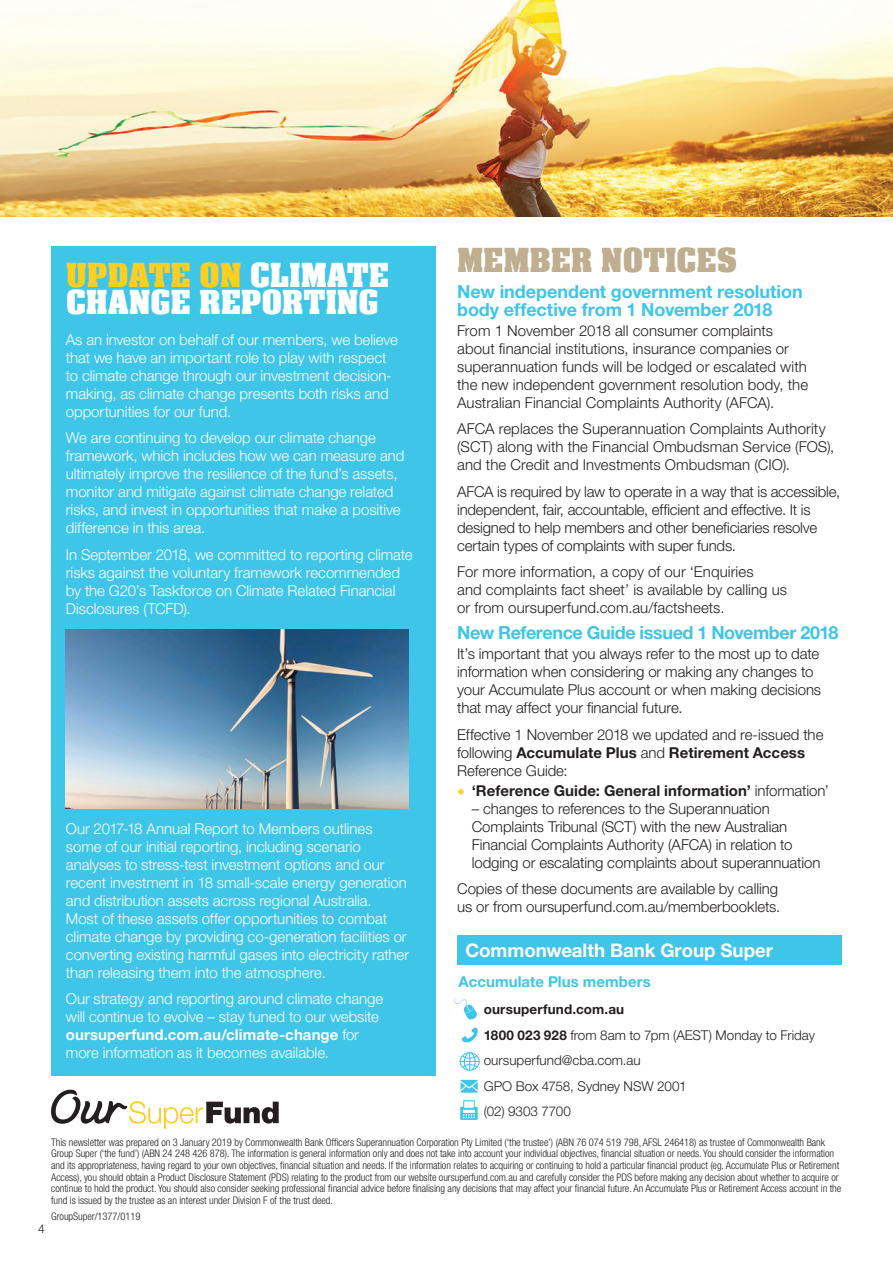
<style>
.page{position:relative;width:893px;height:1263px;background:#fff}
.page>*{position:absolute;margin:0;border:0;box-sizing:border-box;transform-origin:0 0}
.Body_text{font:700 36px/27.8px "Neue Aachen Pro";letter-spacing:-.01em;color:#fff}
.Body_text-2{font:700 36px "Neue Aachen Pro";letter-spacing:-.01em;color:#bfae8f}
.Sunhead_L3_Black{font:700 18.75px "Helvetica Neue LT Std";letter-spacing:-.005em;color:#fff}
.Subhead_Bold{font:700 18px/18px "Helvetica Neue LT Std";letter-spacing:-.005em;color:#3fc5e8}
.Subhead_Bold-2{font:700 18px "Helvetica Neue LT Std";letter-spacing:-.025em;color:#3fc5e8}
.Body_text-3{font:300 15px/18px "Helvetica Neue LT Std";letter-spacing:-.005em;color:#231f20}
.Body_text-4{font:300 15px/18px "Helvetica Neue LT Std";letter-spacing:-.005em;color:#fff}
.Body_text-5{font:700 15px "Helvetica Neue LT Std";letter-spacing:.005em;color:#231f20}
.Body_text-6{font:700 15px "Helvetica Neue LT Std";letter-spacing:.005em;color:#3fc5e8}
.Body_text-7{font:300 13.5px "Helvetica Neue LT Std";color:#231f20}
.Body_text-8{font:700 13.5px "Helvetica Neue LT Std";letter-spacing:.01em;color:#231f20}
.t1{font:300 12px "Helvetica Neue LT Std";color:#231f20}
.Disclaimer_body{font:300 condensed 10.5px/11.7px "Helvetica Neue LT Std";letter-spacing:-.005em;color:#231f20}
.s1{color:#fece21}
.s2{font-weight:700}
.s3{font-family:"Minion Pro";font-stretch:condensed;font-size:16.5px;color:#fece21}
.s4{font-weight:300}
</style>
<div class="page">
<img style="left:0;top:0;width:893px;height:217px">
<div style="left:51px;top:247px;width:385px;height:829px;background:#3fc5e8"></div>
<img style="left:66px;top:629px;width:342px;height:179px">
<svg style="left:51px;top:1090px;width:228px;height:39px"></svg>
<div style="left:457px;top:935px;width:385px;height:30px;background:#3fc5e8"></div>
<svg style="left:460px;top:1052px;width:20px;height:19px"></svg>
<svg style="left:460px;top:1080px;width:18px;height:13px"></svg>
<svg style="left:462px;top:1027px;width:16px;height:16px"></svg>
<svg style="left:454px;top:998px;width:23px;height:22px"></svg>
<svg style="left:460px;top:1100px;width:18px;height:20px"></svg>
<p class="Body_text" style="left:66px;top:262px;width:325px"><span class="s1">UPDATE ON</span> CLIMATE<br>CHANGE REPORTING</p>
<p class="Body_text-4" style="left:66px;top:331px;width:333px">As an investor on behalf of our members, we believe that we have an important role to play with respect to climate change through our investment decision&shy;making, as climate change presents both risks and opportunities for our fund.</p>
<p class="Body_text-4" style="left:66px;top:429px;width:340px">We are continuing to develop our climate change framework, which includes how we can measure and ultimately improve the resilience of the fund’s assets, monitor and mitigate against climate change related risks, and invest in opportunities that make a positive difference in this area.</p>
<p class="Body_text-4" style="left:66px;top:545px;width:348px">In September 2018, we committed to reporting climate risks against the voluntary framework recommended by the G20’s Taskforce on Climate Related Financial Disclosures (TCFD).</p>
<p class="Body_text-4" style="left:66px;top:819px;width:345px">Our 2017-18 Annual Report to Members outlines some of our initial reporting, including scenario analyses to stress-test investment options and our recent investment in 18 small-scale energy generation and distribution assets across regional Australia.<br>Most of these assets offer opportunities to combat climate change by providing co-generation facilities or converting existing harmful gases into electricity rather than releasing them into the atmosphere.</p>
<p class="Body_text-4" style="left:66px;top:990px;width:319px">Our strategy and reporting around climate change will continue to evolve – stay tuned to our website <span class="s2">oursuperfund.com.au/climate-change</span> for more information as it becomes available.</p>
<p class="Body_text-2" style="left:457px;top:240px;width:282px">MEMBER NOTICES</p>
<p class="Subhead_Bold" style="left:457px;top:282px;width:347px">New independent government resolution body effective from 1 November 2018</p>
<p class="Body_text-3" style="left:457px;top:322px;width:353px">From 1 November 2018 all consumer complaints about financial institutions, insurance companies or superannuation funds will be lodged or escalated with the new independent government resolution body, the Australian Financial Complaints Authority (AFCA).</p>
<p class="Body_text-3" style="left:457px;top:420px;width:379px">AFCA replaces the Superannuation Complaints Authority (SCT) along with the Financial Ombudsman Service (FOS), and the Credit and Investments Ombudsman (CIO).</p>
<p class="Body_text-3" style="left:457px;top:482px;width:385px">AFCA is required by law to operate in a way that is accessible, independent, fair, accountable, efficient and effective. It is designed to help members and other beneficiaries resolve certain types of complaints with super funds.</p>
<p class="Body_text-3" style="left:457px;top:562px;width:331px">For more information, a copy of our ‘Enquiries<br>and complaints fact sheet’ is available by calling us or from oursuperfund.com.au/factsheets.</p>
<p class="Subhead_Bold-2" style="left:457px;top:622px;width:383px">New Reference Guide issued 1 November 2018</p>
<p class="Body_text-3" style="left:457px;top:645px;width:366px">It’s important that you always refer to the most up to date information when considering or making any changes to your Accumulate Plus account or when making decisions that may affect your financial future.</p>
<p class="Body_text-3" style="left:457px;top:725px;width:368px">Effective 1 November 2018 we updated and re-issued the following <span class="s2">Accumulate Plus</span> and <span class="s2">Retirement Access<br></span>Reference Guide:</p>
<p class="Body_text-5" style="left:457px;top:781px;width:373px"><span class="s3">◆</span> ‘Reference Guide: General information’ <span class="s4">information’</span></p>
<p class="Body_text-3" style="left:472px;top:799px;width:350px">– changes to references to the Superannuation Complaints Tribunal (SCT) with the new Australian Financial Complaints Authority (AFCA) in relation to lodging or escalating complaints about superannuation</p>
<p class="Body_text-3" style="left:457px;top:879px;width:325px">Copies of these documents are available by calling us or from oursuperfund.com.au/memberbooklets.</p>
<p class="Sunhead_L3_Black" style="left:466px;top:939px;width:309px">Commonwealth Bank Group Super</p>
<p class="Body_text-6" style="left:459px;top:973px;width:194px">Accumulate Plus members</p>
<p class="Body_text-8" style="left:484px;top:1001px;width:142px">oursuperfund.com.au</p>
<p class="Body_text-7" style="left:484px;top:1027px;width:333px"><span class="s2">1800 023 928</span> from 8am to 7pm (AEST) Monday to Friday</p>
<p class="Body_text-7" style="left:484px;top:1052px;width:158px">oursuperfund@cba.com.au</p>
<p class="Body_text-7" style="left:484px;top:1078px;width:204px">GPO Box 4758, Sydney NSW 2001</p>
<p class="Body_text-7" style="left:484px;top:1103px;width:89px">(02) 9303 7700</p>
<p class="Disclaimer_body" style="left:51px;top:1136px;width:792px">This newsletter was prepared on 3 January 2019 by Commonwealth Bank Officers Superannuation Corporation Pty Limited (‘the trustee’) (ABN 76 074 519 798, AFSL 246418) as trustee of Commonwealth Bank Group Super (‘the fund’) (ABN 24 248 426 878). The information is general information only and does not take into account your individual objectives, financial situation or needs. You should consider the information and its appropriateness, having regard to your own objectives, financial situation and needs. If the information relates to acquiring or continuing to hold a particular financial product (eg. Accumulate Plus or Retirement Access), you should obtain a Product Disclosure Statement (PDS) relating to the product from our website oursuperfund.com.au and carefully consider the PDS before making any decision about whether to acquire or continue to hold the product. You should also consider seeking professional financial advice before finalising any decisions that may affect your financial future. An Accumulate Plus or Retirement Access account in the fund is issued by the trustee as an interest under Division F of the trust deed.</p>
<p class="Disclaimer_body" style="left:51px;top:1210px;width:91px">GroupSuper/1377/0119</p>
<p class="t1" style="left:38px;top:1222px;width:8px">4</p>
</div>
